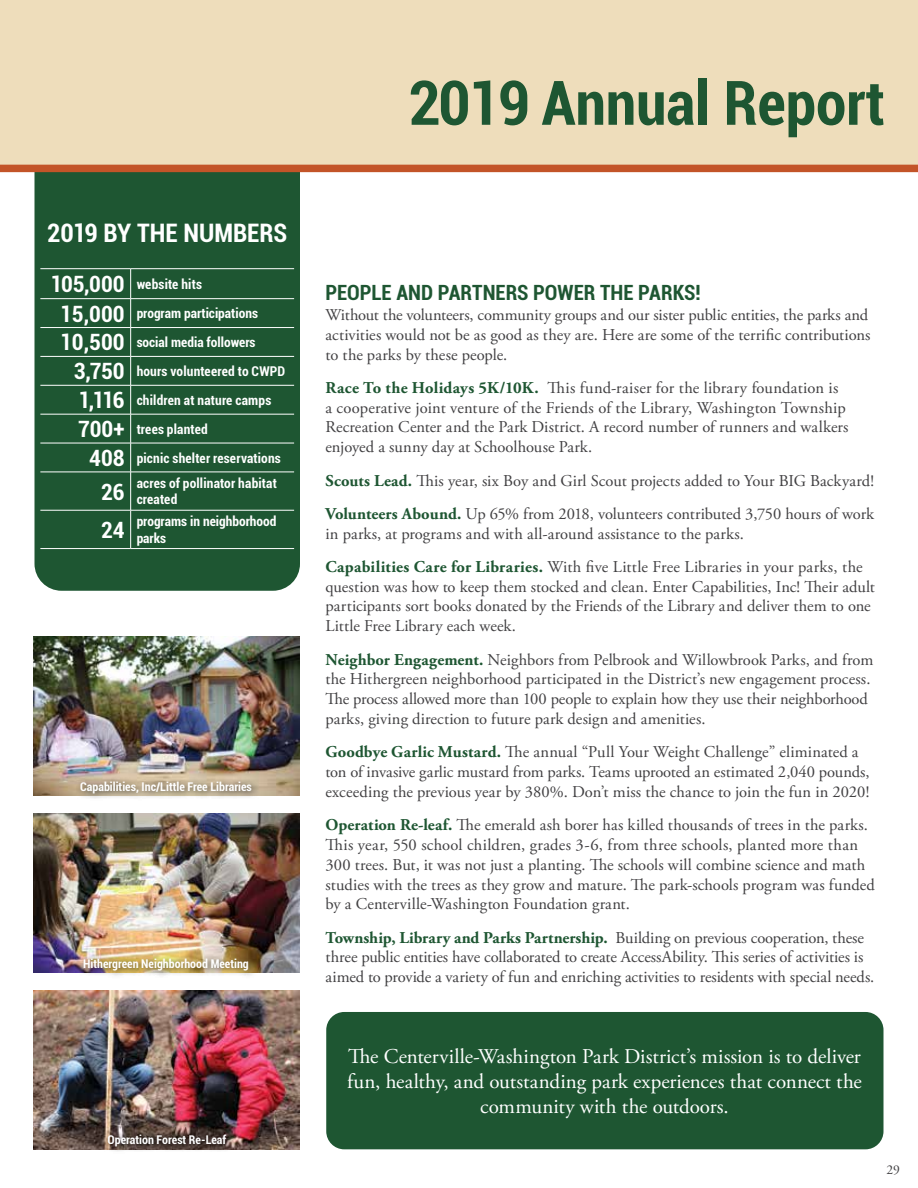
<style>
.page{position:relative;width:918px;height:1188px;background:#fff}
.page>*{position:absolute;margin:0;border:0;box-sizing:border-box;transform-origin:0 0}
.t1{font:700 condensed 61.5px "Roboto";color:#1e5632}
.t2{font:700 condensed 25.5px "Roboto";letter-spacing:-.005em;color:#fff}
.t3{font:700 condensed 22.5px "Roboto";color:#fff}
.t4{font:21px/25.2px "Adobe Garamond Pro";color:#fff;text-align:center}
.t5{font:700 condensed 21px "Roboto";color:#1e5632}
.t6{font:16.5px/19.8px "Adobe Garamond Pro";color:#414042}
.t7{font:700 condensed 13.5px/16.2px "Roboto";letter-spacing:.01em;color:#fff}
.t8{font:13.5px "Adobe Garamond Pro";color:#414042}
.t9{font:700 condensed 12px "Roboto";color:#fff}
.s1{font-size:22.5px}
.s2{font-weight:700;color:#1e5632}
</style>
<div class="page">
<div style="left:34px;top:135px;width:266px;height:456px;background:#1e5632;border-radius:27px"></div>
<div style="left:0;top:0;width:918px;height:172px;background:#edb"></div>
<hr style="left:40px;top:268px;width:91px;height:1px;background:#fff">
<hr style="left:131px;top:268px;width:163px;height:1px;background:#fff">
<hr style="left:40px;top:298px;width:91px;height:1px;background:#fff">
<hr style="left:131px;top:298px;width:163px;height:1px;background:#fff">
<hr style="left:40px;top:327px;width:91px;height:1px;background:#fff">
<hr style="left:131px;top:327px;width:163px;height:1px;background:#fff">
<hr style="left:40px;top:356px;width:91px;height:1px;background:#fff">
<hr style="left:131px;top:356px;width:163px;height:1px;background:#fff">
<hr style="left:40px;top:385px;width:91px;height:1px;background:#fff">
<hr style="left:131px;top:385px;width:163px;height:1px;background:#fff">
<hr style="left:40px;top:414px;width:91px;height:1px;background:#fff">
<hr style="left:131px;top:414px;width:163px;height:1px;background:#fff">
<hr style="left:40px;top:443px;width:91px;height:1px;background:#fff">
<hr style="left:131px;top:443px;width:163px;height:1px;background:#fff">
<svg style="left:130px;top:269px;width:1px;height:203px"></svg>
<hr style="left:40px;top:472px;width:91px;height:1px;background:#fff">
<hr style="left:131px;top:472px;width:163px;height:1px;background:#fff">
<hr style="left:130px;top:472px;width:1px;height:38px;background:#fff">
<hr style="left:40px;top:510px;width:91px;height:1px;background:#fff">
<hr style="left:131px;top:510px;width:163px;height:1px;background:#fff">
<hr style="left:130px;top:510px;width:1px;height:38px;background:#fff">
<hr style="left:40px;top:548px;width:91px;height:1px;background:#fff">
<hr style="left:131px;top:548px;width:163px;height:1px;background:#fff">
<img style="left:34px;top:637px;width:265px;height:158px">
<div style="left:75px;top:775px;width:185px;height:27px;background:#000;opacity:.75"></div>
<img style="left:34px;top:814px;width:265px;height:158px">
<div style="left:78px;top:953px;width:179px;height:26px;background:#000;opacity:.75"></div>
<img style="left:34px;top:991px;width:265px;height:158px">
<div style="left:102px;top:1129px;width:133px;height:26px;background:#000;opacity:.75"></div>
<div style="left:326px;top:1012px;width:558px;height:137px;background:#1e5632;border-radius:18px"></div>
<h2 class="t2" style="left:47px;top:215px;width:241px">2019 BY THE NUMBERS</h2>
<p class="t7" style="left:51px;top:275px;width:153px"><span class="s1">105,000</span> website hits</p>
<p class="t7" style="left:60px;top:305px;width:199px"><span class="s1">15,000</span> program participations</p>
<p class="t7" style="left:60px;top:334px;width:197px"><span class="s1">10,500</span> social media followers</p>
<p class="t7" style="left:74px;top:363px;width:213px"><span class="s1">3,750</span> hours volunteered to CWPD</p>
<p class="t7" style="left:78px;top:391px;width:194px"><span class="s1">1,116</span> children at nature camps</p>
<p class="t7" style="left:78px;top:420px;width:131px"><span class="s1">700+</span> trees planted</p>
<p class="t7" style="left:89px;top:449px;width:193px"><span class="s1">408</span> picnic shelter reservations</p>
<h3 class="t3" style="left:101px;top:476px;width:25px">26</h3>
<p class="t7" style="left:137px;top:475px;width:142px">acres of pollinator habitat created</p>
<h3 class="t3" style="left:101px;top:514px;width:25px">24</h3>
<p class="t7" style="left:137px;top:513px;width:141px">programs in neighborhood parks</p>
<p class="t9" style="left:80px;top:778px;width:173px">Capabilities, Inc/Little Free Libraries</p>
<p class="t9" style="left:83px;top:955px;width:167px">Hithergreen Neighborhood Meeting</p>
<p class="t9" style="left:108px;top:1131px;width:120px">Operation Forest Re-Leaf</p>
<h1 class="t1" style="left:408px;top:60px;width:478px">2019 Annual Report</h1>
<p class="t5" style="left:326px;top:278px;width:377px">PEOPLE AND PARTNERS POWER THE PARKS!</p>
<p class="t6" style="left:326px;top:305px;width:547px">Without the volunteers, community groups and our sister public entities, the parks and activities would not be as good as they are. Here are some of the terrific contributions to the parks by these people.</p>
<p class="t6" style="left:326px;top:378px;width:525px"><span class="s2">Race To the Holidays 5K/10K.</span> This fund-raiser for the library foundation is a cooperative joint venture of the Friends of the Library, Washington Township Recreation Center and the Park District. A record number of runners and walkers enjoyed a sunny day at Schoolhouse Park.</p>
<p class="t6" style="left:326px;top:464px;width:550px;line-height:33.3px"><span class="s2">Scouts Lead.</span> This year, six Boy and Girl Scout projects added to Your BIG Backyard!<br><span class="s2">Volunteers Abound.</span> Up 65% from 2018, volunteers contributed 3,750 hours of work</p>
<p class="t6" style="left:326px;top:517px;width:539px;line-height:33.3px">in parks, at programs and with all-around assistance to the parks.<br><span class="s2">Capabilities Care for Libraries.</span> With five Little Free Libraries in your parks, the</p>
<p class="t6" style="left:326px;top:577px;width:551px">question was how to keep them stocked and clean. Enter Capabilities, Inc! Their adult participants sort books donated by the Friends of the Library and deliver them to one<br>Little Free Library each week.</p>
<p class="t6" style="left:326px;top:650px;width:549px"><span class="s2">Neighbor Engagement.</span> Neighbors from Pelbrook and Willowbrook Parks, and from the Hithergreen neighborhood participated in the District’s new engagement process.<br>The process allowed more than 100 people to explain how they use their neighborhood parks, giving direction to future park design and amenities.</p>
<p class="t6" style="left:326px;top:743px;width:546px"><span class="s2">Goodbye Garlic Mustard.</span> The annual “Pull Your Weight Challenge” eliminated a ton of invasive garlic mustard from parks. Teams uprooted an estimated 2,040 pounds, exceeding the previous year by 380%. Don’t miss the chance to join the fun in 2020!</p>
<p class="t6" style="left:326px;top:816px;width:551px"><span class="s2">Operation Re-leaf.</span> The emerald ash borer has killed thousands of trees in the parks.<br>This year, 550 school children, grades 3-6, from three schools, planted more than 300 trees. But, it was not just a planting. The schools will combine science and math studies with the trees as they grow and mature. The park-schools program was funded by a Centerville-Washington Foundation grant.</p>
<p class="t6" style="left:326px;top:928px;width:550px"><span class="s2">Township, Library and Parks Partnership.</span> Building on previous cooperation, these three public entities have collaborated to create AccessAbility. This series of activities is aimed to provide a variety of fun and enriching activities to residents with special needs.</p>
<p class="t4" style="left:347px;top:1045px;width:516px">The Centerville-Washington Park District’s mission is to deliver fun, healthy, and outstanding park experiences that connect the community with the outdoors.</p>
<p class="t8" style="left:886px;top:1162px;width:15px">29</p>
</div>
